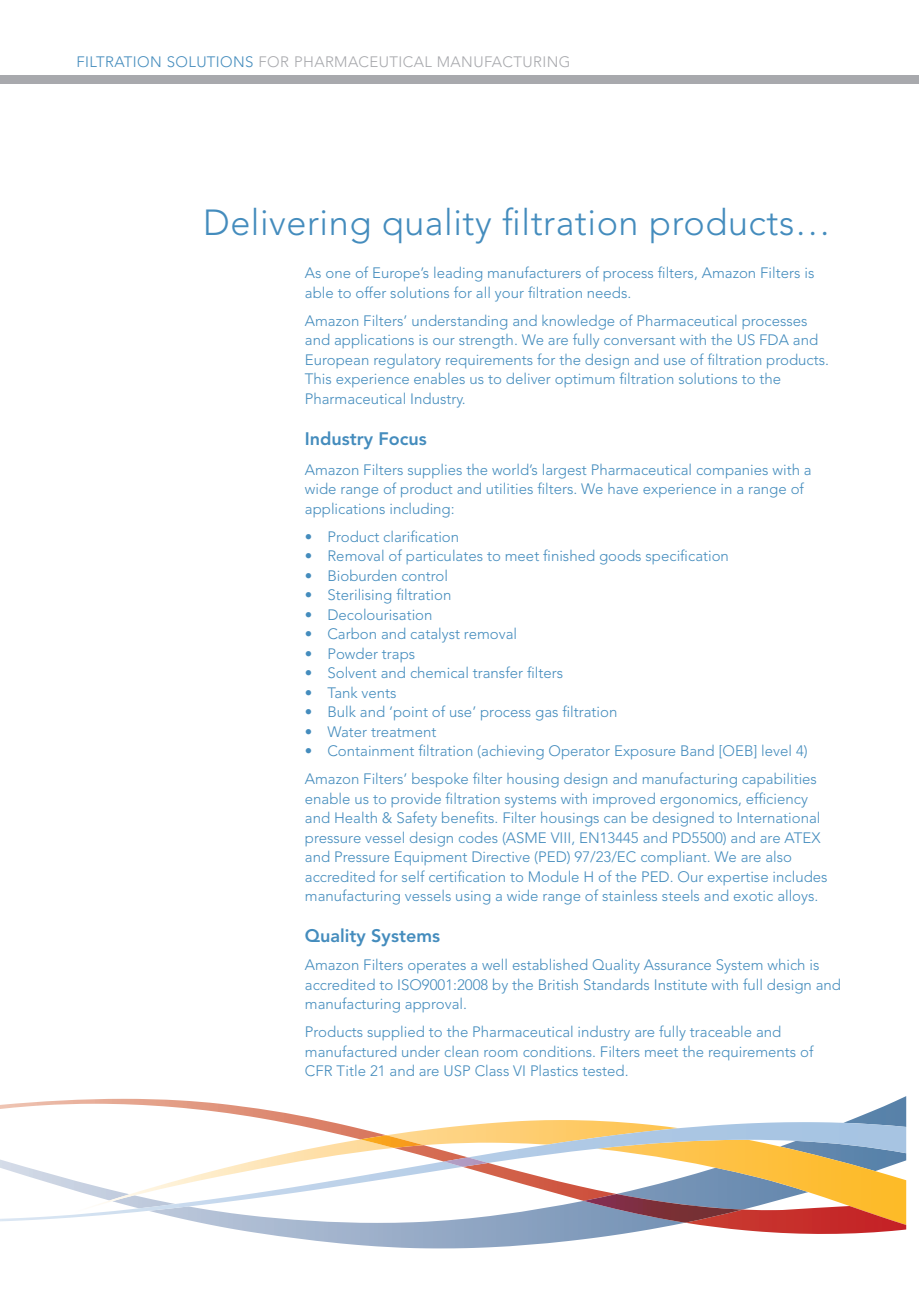
<style>
.page{position:relative;width:919px;height:1289px;background:#fff}
.page>*{position:absolute;margin:0;border:0;box-sizing:border-box;transform-origin:0 0}
.t1{font:300 36px "Avenir LT Std";letter-spacing:.015em;color:#448cbd}
.t2{font:800 18px "Avenir LT Std";color:#448cbd}
.t3{font:300 15px/19.5px "Avenir LT Std";color:#448cbd}
.t4{font:300 15px "Avenir LT Std";letter-spacing:.025em;color:#a8a9ad}
.s1{color:#448cbd}
</style>
<div class="page">
<div style="left:0;top:75px;width:918px;height:9px;background:#a8a9ad"></div>
<svg style="left:414px;top:1235px;width:201px;height:13px"></svg>
<svg style="left:0;top:1098px;width:906px;height:137px"></svg>
<img style="left:360px;top:1135px;width:63px;height:12px">
<img style="left:443px;top:1157px;width:45px;height:9px">
<p class="t4" style="left:77px;top:53px;width:495px"><span class="s1">FILTRATION SOLUTIONS</span> FOR PHARMACEUTICAL MANUFACTURING</p>
<h1 class="t1" style="left:203px;top:201px;width:629px">Delivering quality filtration products…</h1>
<p class="t3" style="left:305px;top:263px;width:511px">As one of Europe’s leading manufacturers of process filters, Amazon Filters is able to offer solutions for all your filtration needs.</p>
<p class="t3" style="left:305px;top:311px;width:525px">Amazon Filters’ understanding and knowledge of Pharmaceutical processes and applications is our strength. We are fully conversant with the US FDA and European regulatory requirements for the design and use of filtration products.<br>This experience enables us to deliver optimum filtration solutions to the Pharmaceutical Industry.</p>
<p class="t2" style="left:305px;top:428px;width:123px">Industry Focus</p>
<p class="t3" style="left:305px;top:460px;width:508px">Amazon Filters supplies the world’s largest Pharmaceutical companies with a wide range of product and utilities filters. We have experience in a range of applications including:</p>
<p class="t3" style="left:305px;top:527px;width:156px">• Product clarification</p>
<p class="t3" style="left:305px;top:546px;width:425px">• Removal of particulates to meet finished goods specification</p>
<p class="t3" style="left:305px;top:566px;width:145px">• Bioburden control</p>
<p class="t3" style="left:305px;top:585px;width:148px">• Sterilising filtration</p>
<p class="t3" style="left:305px;top:605px;width:129px">• Decolourisation</p>
<p class="t3" style="left:305px;top:624px;width:214px">• Carbon and catalyst removal</p>
<p class="t3" style="left:305px;top:644px;width:112px">• Powder traps</p>
<p class="t3" style="left:305px;top:663px;width:260px">• Solvent and chemical transfer filters</p>
<p class="t3" style="left:305px;top:683px;width:93px">• Tank vents</p>
<p class="t3" style="left:305px;top:702px;width:314px">• Bulk and ‘point of use’ process gas filtration</p>
<p class="t3" style="left:305px;top:722px;width:133px">• Water treatment</p>
<p class="t3" style="left:305px;top:737px;width:513px;line-height:28px">• Containment filtration (achieving Operator Exposure Band [OEB] level 4)<br>Amazon Filters’ bespoke filter housing design and manufacturing capabilities</p>
<p class="t3" style="left:305px;top:789px;width:524px">enable us to provide filtration systems with improved ergonomics, efficiency and Health &amp; Safety benefits. Filter housings can be designed to International pressure vessel design codes (ASME VIII, EN13445 and PD5500) and are ATEX and Pressure Equipment Directive (PED) 97/23/EC compliant. We are also accredited for self certification to Module H of the PED. Our expertise includes manufacturing vessels using a wide range of stainless steels and exotic alloys.</p>
<p class="t2" style="left:305px;top:925px;width:137px">Quality Systems</p>
<p class="t3" style="left:305px;top:955px;width:537px">Amazon Filters operates a well established Quality Assurance System which is accredited to ISO9001:2008 by the British Standards Institute with full design and manufacturing approval.</p>
<p class="t3" style="left:305px;top:1022px;width:510px">Products supplied to the Pharmaceutical industry are fully traceable and manufactured under clean room conditions. Filters meet the requirements of<br>CFR Title 21 and are USP Class VI Plastics tested.</p>
</div>
